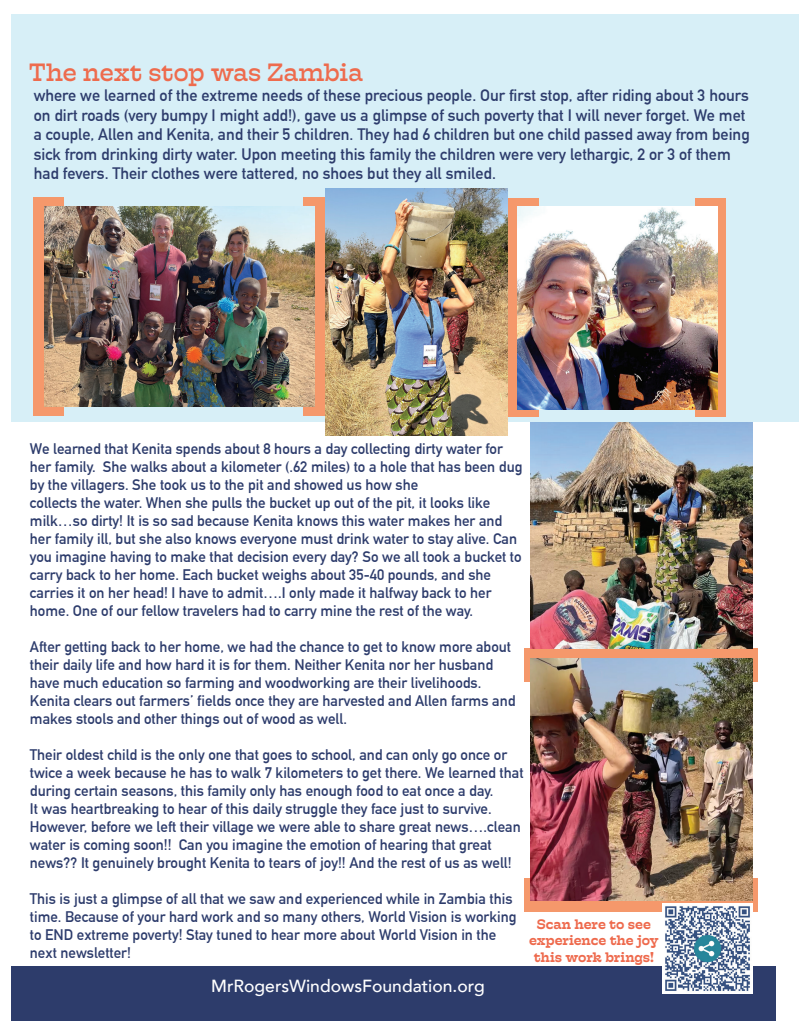
<style>
.page{position:relative;width:810px;height:1035px;background:#fff}
.page>*{position:absolute;margin:0;border:0;box-sizing:border-box;transform-origin:0 0}
.t1{font:25px "Hatch";letter-spacing:-.005em;color:#ee6b4d}
.t2{font:500 17.5px "Avenir";color:#fff}
.t3{font:700 16.25px/19.5px "DIN Alternate";color:#2d3c6c}
.t4{font:700 15px/18px "DIN Alternate";color:#2d3c6c}
.t5{font:500 13.75px/16.5px "Hatch";color:#ee6a4d;text-align:center}
</style>
<div class="page">
<div style="left:11px;top:14px;width:788px;height:408px;background:#d7eff7"></div>
<div style="left:11px;top:966px;width:765px;height:55px;background:#2d3c6b"></div>
<div style="left:524px;top:648px;width:234px;height:34px;background:#f5986b"></div>
<svg style="left:524px;top:878px;width:234px;height:34px;background:#ee9971"></svg>
<img style="left:531px;top:422px;width:221px;height:226px">
<div style="left:303px;top:197px;width:41px;height:218px;background:#f5986b"></div>
<div style="left:34px;top:197px;width:30px;height:218px;background:#f5986b"></div>
<div style="left:695px;top:199px;width:30px;height:218px;background:#f5986b"></div>
<div style="left:498px;top:199px;width:41px;height:218px;background:#f5986b"></div>
<img style="left:45px;top:207px;width:269px;height:200px">
<img style="left:325px;top:188px;width:182px;height:248px">
<img style="left:517px;top:206px;width:200px;height:203px">
<img style="left:531px;top:659px;width:221px;height:241px">
<img style="left:662px;top:904px;width:90px;height:90px">
<h1 class="t1" style="left:29px;top:55px;width:336px">The next stop was Zambia</h1>
<p class="t3" style="left:34px;top:85px;width:718px">where we learned of the extreme needs of these precious people. Our first stop, after riding about 3 hours on dirt roads (very bumpy I might add!), gave us a glimpse of such poverty that I will never forget. We met a couple, Allen and Kenita, and their 5 children. They had 6 children but one child passed away from being sick from drinking dirty water. Upon meeting this family the children were very lethargic, 2 or 3 of them had fevers. Their clothes were tattered, no shoes but they all smiled.</p>
<p class="t4" style="left:30px;top:439px;width:494px">We learned that Kenita spends about 8 hours a day collecting dirty water for her family. She walks about a kilometer (.62 miles) to a hole that has been dug by the villagers. She took us to the pit and showed us how she<br>collects the water. When she pulls the bucket up out of the pit, it looks like milk…so dirty! It is so sad because Kenita knows this water makes her and her family ill, but she also knows everyone must drink water to stay alive. Can you imagine having to make that decision every day? So we all took a bucket to carry back to her home. Each bucket weighs about 35-40 pounds, and she carries it on her head! I have to admit….I only made it halfway back to her home. One of our fellow travelers had to carry mine the rest of the way.</p>
<p class="t4" style="left:30px;top:637px;width:487px">After getting back to her home, we had the chance to get to know more about their daily life and how hard it is for them. Neither Kenita nor her husband have much education so farming and woodworking are their livelihoods.<br>Kenita clears out farmers’ fields once they are harvested and Allen farms and makes stools and other things out of wood as well.</p>
<p class="t4" style="left:30px;top:745px;width:495px">Their oldest child is the only one that goes to school, and can only go once or twice a week because he has to walk 7 kilometers to get there. We learned that during certain seasons, this family only has enough food to eat once a day.<br>It was heartbreaking to hear of this daily struggle they face just to survive.<br>However, before we left their village we were able to share great news….clean water is coming soon!! Can you imagine the emotion of hearing that great news?? It genuinely brought Kenita to tears of joy!! And the rest of us as well!</p>
<p class="t4" style="left:30px;top:889px;width:488px">This is just a glimpse of all that we saw and experienced while in Zambia this time. Because of your hard work and so many others, World Vision is working to END extreme poverty! Stay tuned to hear more about World Vision in the next newsletter!</p>
<p class="t5" style="left:529px;top:915px;width:131px">Scan here to see experience the joy this work brings!</p>
<p class="t2" style="left:211px;top:971px;width:275px">MrRogersWindowsFoundation.org</p>
</div>
